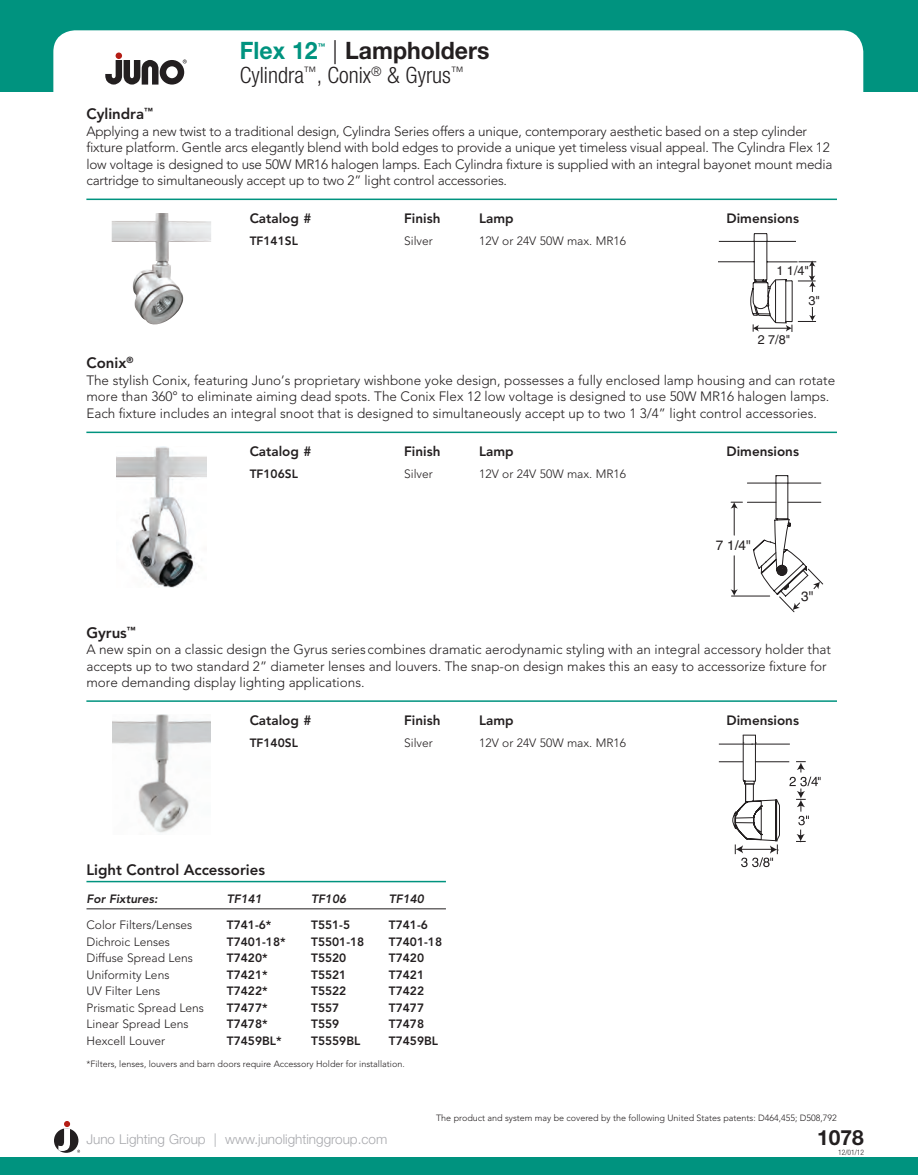
<style>
.page{position:relative;width:918px;height:1175px;background:#fff}
.page>*{position:absolute;margin:0;border:0;box-sizing:border-box;transform-origin:0 0}
.t1{font:700 24px "Helvetica Neue LT Std";color:#231f20;scale:.96 1}
.t2{font:700 24px "Helvetica Neue LT Std";color:#00937f;scale:.96 1}
.t3{font:300 condensed 22.5px "Helvetica Neue LT Std";color:#231f20}
.t4{font:700 21px "Helvetica Neue LT Std";color:#231f20}
._03_PS_Chart_Heading{font:800 15px "Avenir LT Std";color:#231f20}
._01_PS_Heading{font:800 15px "Avenir LT Std";color:#231f20}
.t5{font:13.65px "Helvetica";color:#231f20}
._02_PS_Body{font:300 13.5px/16.5px "Avenir LT Std";color:#231f20}
.t6{font:800 13.5px "Avenir LT Std";color:#231f20}
.t7{font:300 13.5px "Helvetica Neue LT Std";color:#a8a9ad}
.t8{font:12.6px "Helvetica LT Std";color:#231f20}
.t9{font:300 12px "Avenir LT Std";color:#231f20}
.t10{font:800 12px "Avenir LT Std";color:#231f20}
.Paragraph_Style_1{font:italic 800 12px "Avenir LT Std";color:#231f20}
._08_PS_Footer{font:300 9px "Avenir LT Std";color:#231f20}
.t11{font:700 7.8px "Helvetica Neue LT Std";color:#00937f;scale:.96 1}
.t12{font:300 condensed 7.5px "Helvetica Neue LT Std";color:#231f20}
.s1{font-weight:300}
.s2{font-size:9.3px}
</style>
<div class="page">
<div style="left:0;top:0;width:918px;height:92px;background:#00937f"></div>
<div style="left:53px;top:30px;width:810px;height:62px;background:#fff"></div>
<div style="left:0;top:1157px;width:918px;height:17px;background:#00937f"></div>
<svg style="left:103px;top:53px;width:84px;height:33px;background:#9d9999"></svg>
<div style="left:54px;top:1128px;width:24px;height:24px;background:#231f20;border-radius:50%"></div>
<svg style="left:58px;top:1121px;width:12px;height:30px"></svg>
<hr style="left:86px;top:198px;width:751px;height:2px;background:#00937f">
<img style="left:112px;top:213px;width:99px;height:112px">
<svg style="left:719px;top:233px;width:97px;height:99px"></svg>
<img style="left:117px;top:446px;width:89px;height:141px">
<svg style="left:731px;top:475px;width:92px;height:137px"></svg>
<hr style="left:86px;top:431px;width:751px;height:2px;background:#00937f">
<img style="left:112px;top:715px;width:99px;height:118px">
<hr style="left:752px;top:743px;width:38px;height:1px;background:#231f20">
<hr style="left:755px;top:761px;width:34px;height:1px;background:#231f20">
<svg style="left:789px;top:761px;width:32px;height:81px"></svg>
<svg style="left:719px;top:734px;width:62px;height:133px"></svg>
<hr style="left:86px;top:700px;width:751px;height:2px;background:#00937f">
<hr style="left:86px;top:880px;width:360px;height:2px;background:#00937f">
<hr style="left:87px;top:908px;width:359px;height:1px;background:#231f20">
<p class="t2" style="left:240px;top:36px;width:83px">Flex 12</p>
<p class="t11" style="left:318px;top:41px;width:9px">™</p>
<p class="t1" style="left:333px;top:36px;width:165px"><span class="s1">|</span> Lampholders</p>
<p class="t3" style="left:240px;top:62px;width:226px">Cylindra<sup>™</sup>, Conix<sup>®</sup> &amp; Gyrus<sup>™</sup></p>
<p class="_01_PS_Heading" style="left:86px;top:105px;width:68px">Cylindra<sup>™</sup></p>
<p class="_02_PS_Body" style="left:86px;top:123px;width:748px">Applying a new twist to a traditional design, Cylindra Series offers a unique, contemporary aesthetic based on a step cylinder fixture platform. Gentle arcs elegantly blend with bold edges to provide a unique yet timeless visual appeal. The Cylindra Flex 12 low voltage is designed to use 50W MR16 halogen lamps. Each Cylindra fixture is supplied with an integral bayonet mount media cartridge to simultaneously accept up to two 2” light control accessories.</p>
<p class="t6" style="left:250px;top:210px;width:63px">Catalog #</p>
<p class="t6" style="left:404px;top:210px;width:38px">Finish</p>
<p class="t6" style="left:479px;top:210px;width:36px">Lamp</p>
<p class="t6" style="left:727px;top:210px;width:74px">Dimensions</p>
<p class="t10" style="left:250px;top:234px;width:50px">TF141SL</p>
<p class="t9" style="left:404px;top:234px;width:30px">Silver</p>
<p class="t9" style="left:479px;top:234px;width:148px">12V or 24V 50W max. MR16</p>
<p class="t8" style="left:776px;top:264px;width:34px">1 1/4"</p>
<p class="t8" style="left:758px;top:332px;width:34px">2 7/8"</p>
<p class="t8" style="left:809px;top:293px;width:13px">3"<span class="s2">3"</span></p>
<p class="_01_PS_Heading" style="left:86px;top:354px;width:48px">Conix<sup>®</sup></p>
<p class="_02_PS_Body" style="left:86px;top:372px;width:750px">The stylish Conix, featuring Juno’s proprietary wishbone yoke design, possesses a fully enclosed lamp housing and can rotate more than 360° to eliminate aiming dead spots. The Conix Flex 12 low voltage is designed to use 50W MR16 halogen lamps.<br>Each fixture includes an integral snoot that is designed to simultaneously accept up to two 1 3/4” light control accessories.</p>
<p class="t6" style="left:250px;top:443px;width:63px">Catalog #</p>
<p class="t6" style="left:404px;top:443px;width:38px">Finish</p>
<p class="t6" style="left:479px;top:443px;width:36px">Lamp</p>
<p class="t6" style="left:727px;top:443px;width:74px">Dimensions</p>
<p class="t10" style="left:250px;top:467px;width:50px">TF106SL</p>
<p class="t9" style="left:404px;top:467px;width:30px">Silver</p>
<p class="t9" style="left:479px;top:467px;width:148px">12V or 24V 50W max. MR16</p>
<p class="t5" style="left:716px;top:535px;width:37px">7 1/4"</p>
<p class="t5" style="left:801px;top:585px;width:14px">3"</p>
<p class="_01_PS_Heading" style="left:86px;top:623px;width:51px">Gyrus<sup>™</sup></p>
<p class="_02_PS_Body" style="left:86px;top:641px;width:746px">A new spin on a classic design the Gyrus series combines dramatic aerodynamic styling with an integral accessory holder that accepts up to two standard 2” diameter lenses and louvers. The snap-on design makes this an easy to accessorize fixture for more demanding display lighting applications.</p>
<p class="t6" style="left:250px;top:712px;width:63px">Catalog #</p>
<p class="t6" style="left:404px;top:712px;width:38px">Finish</p>
<p class="t6" style="left:479px;top:712px;width:36px">Lamp</p>
<p class="t6" style="left:727px;top:712px;width:74px">Dimensions</p>
<p class="t10" style="left:250px;top:735px;width:50px">TF140SL</p>
<p class="t9" style="left:404px;top:735px;width:30px">Silver</p>
<p class="t9" style="left:479px;top:735px;width:148px">12V or 24V 50W max. MR16</p>
<p class="_03_PS_Chart_Heading" style="left:86px;top:861px;width:180px">Light Control Accessories</p>
<p class="Paragraph_Style_1" style="left:87px;top:891px;width:73px">For Fixtures:</p>
<p class="Paragraph_Style_1" style="left:227px;top:891px;width:37px">TF141</p>
<p class="Paragraph_Style_1" style="left:311px;top:891px;width:37px">TF106</p>
<p class="Paragraph_Style_1" style="left:389px;top:891px;width:37px">TF140</p>
<p class="t9" style="left:86px;top:918px;width:107px">Color Filters/Lenses</p>
<p class="t10" style="left:227px;top:918px;width:46px">T741-6*</p>
<p class="t10" style="left:311px;top:918px;width:41px">T551-5</p>
<p class="t10" style="left:389px;top:918px;width:41px">T741-6</p>
<p class="t9" style="left:86px;top:934px;width:85px">Dichroic Lenses</p>
<p class="t10" style="left:227px;top:934px;width:60px">T7401-18*</p>
<p class="t10" style="left:311px;top:934px;width:55px">T5501-18</p>
<p class="t10" style="left:389px;top:934px;width:55px">T7401-18</p>
<p class="t9" style="left:86px;top:951px;width:108px">Diffuse Spread Lens</p>
<p class="t10" style="left:227px;top:951px;width:42px">T7420*</p>
<p class="t10" style="left:311px;top:951px;width:37px">T5520</p>
<p class="t10" style="left:389px;top:951px;width:37px">T7420</p>
<p class="t9" style="left:86px;top:967px;width:84px">Uniformity Lens</p>
<p class="t10" style="left:227px;top:967px;width:42px">T7421*</p>
<p class="t10" style="left:311px;top:967px;width:37px">T5521</p>
<p class="t10" style="left:389px;top:967px;width:37px">T7421</p>
<p class="t9" style="left:86px;top:984px;width:75px">UV Filter Lens</p>
<p class="t10" style="left:227px;top:984px;width:42px">T7422*</p>
<p class="t10" style="left:311px;top:984px;width:37px">T5522</p>
<p class="t10" style="left:389px;top:984px;width:37px">T7422</p>
<p class="t9" style="left:86px;top:1000px;width:119px">Prismatic Spread Lens</p>
<p class="t10" style="left:227px;top:1000px;width:42px">T7477*</p>
<p class="t10" style="left:311px;top:1000px;width:30px">T557</p>
<p class="t10" style="left:389px;top:1000px;width:37px">T7477</p>
<p class="t9" style="left:86px;top:1017px;width:103px">Linear Spread Lens</p>
<p class="t10" style="left:227px;top:1017px;width:42px">T7478*</p>
<p class="t10" style="left:311px;top:1017px;width:30px">T559</p>
<p class="t10" style="left:389px;top:1017px;width:37px">T7478</p>
<p class="t9" style="left:86px;top:1033px;width:80px">Hexcell Louver</p>
<p class="t10" style="left:227px;top:1033px;width:56px">T7459BL*</p>
<p class="t10" style="left:311px;top:1033px;width:51px">T5559BL</p>
<p class="t10" style="left:389px;top:1033px;width:51px">T7459BL</p>
<p class="_08_PS_Footer" style="left:86px;top:1058px;width:320px">*Filters, lenses, louvers and barn doors require Accessory Holder for installation.</p>
<p class="_08_PS_Footer" style="left:436px;top:1112px;width:402px">The product and system may be covered by the following United States patents: D464,455; D508,792</p>
<p class="t7" style="left:86px;top:1131px;width:302px">Juno Lighting Group | www.junolightinggroup.com</p>
<p class="t4" style="left:817px;top:1124px;width:48px">1078</p>
<p class="t12" style="left:838px;top:1147px;width:27px">12/01/12</p>
</div>
